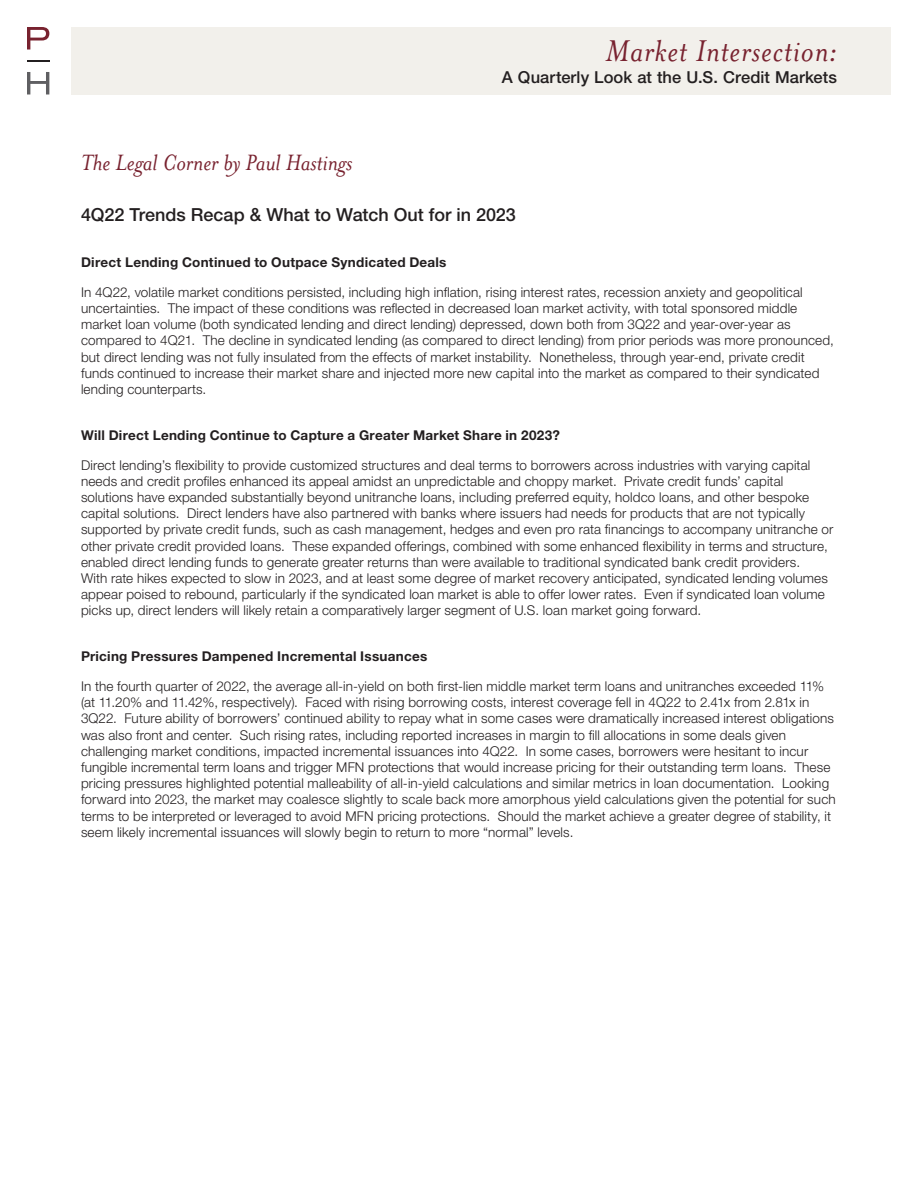
<style>
.page{position:relative;width:918px;height:1188px;background:#fff}
.page>*{position:absolute;margin:0;border:0;box-sizing:border-box;transform-origin:0 0}
.t1{font:italic 34.5px "Mrs Eaves OT";letter-spacing:.025em;color:#78222f}
.AR_Gill_9_12_LISTS{font:italic 25.5px "Mrs Eaves OT";color:#78222f}
.t2{font:500 18px "Helvetica Neue LT Std";color:#231f20}
.t3{font:500 16.5px "Helvetica Neue LT Std";letter-spacing:.005em;color:#231f20}
.t4{font:300 13.5px/16.2px "Helvetica Neue LT Std";letter-spacing:.01em;color:#231f20}
.t5{font:700 13.5px "Helvetica Neue LT Std";letter-spacing:.02em;color:#231f20}
</style>
<div class="page">
<div style="left:72px;top:27px;width:819px;height:67px;background:#f2f0eb"></div>
<svg style="left:27px;top:27px;width:22px;height:23px"></svg>
<svg style="left:27px;top:72px;width:22px;height:22px"></svg>
<svg style="left:27px;top:60px;width:22px;height:1px"></svg>
<h1 class="t1" style="left:605px;top:32px;width:233px">Market Intersection:</h1>
<p class="t3" style="left:502px;top:68px;width:337px">A Quarterly Look at the U.S. Credit Markets</p>
<p class="AR_Gill_9_12_LISTS" style="left:81px;top:149px;width:273px">The Legal Corner by Paul Hastings</p>
<p class="t2" style="left:81px;top:204px;width:436px">4Q22 Trends Recap &amp; What to Watch Out for in 2023</p>
<p class="t5" style="left:81px;top:254px;width:367px">Direct Lending Continued to Outpace Syndicated Deals</p>
<p class="t4" style="left:81px;top:284px;width:754px">In 4Q22, volatile market conditions persisted, including high inflation, rising interest rates, recession anxiety and geopolitical uncertainties. The impact of these conditions was reflected in decreased loan market activity, with total sponsored middle market loan volume (both syndicated lending and direct lending) depressed, down both from 3Q22 and year-over-year as compared to 4Q21. The decline in syndicated lending (as compared to direct lending) from prior periods was more pronounced, but direct lending was not fully insulated from the effects of market instability. Nonetheless, through year-end, private credit funds continued to increase their market share and injected more new capital into the market as compared to their syndicated lending counterparts.</p>
<p class="t5" style="left:81px;top:427px;width:480px">Will Direct Lending Continue to Capture a Greater Market Share in 2023?</p>
<p class="t4" style="left:81px;top:456px;width:754px">Direct lending’s flexibility to provide customized structures and deal terms to borrowers across industries with varying capital needs and credit profiles enhanced its appeal amidst an unpredictable and choppy market. Private credit funds’ capital solutions have expanded substantially beyond unitranche loans, including preferred equity, holdco loans, and other bespoke capital solutions. Direct lenders have also partnered with banks where issuers had needs for products that are not typically supported by private credit funds, such as cash management, hedges and even pro rata financings to accompany unitranche or other private credit provided loans. These expanded offerings, combined with some enhanced flexibility in terms and structure, enabled direct lending funds to generate greater returns than were available to traditional syndicated bank credit providers.<br>With rate hikes expected to slow in 2023, and at least some degree of market recovery anticipated, syndicated lending volumes appear poised to rebound, particularly if the syndicated loan market is able to offer lower rates. Even if syndicated loan volume picks up, direct lenders will likely retain a comparatively larger segment of U.S. loan market going forward.</p>
<p class="t5" style="left:81px;top:648px;width:348px">Pricing Pressures Dampened Incremental Issuances</p>
<p class="t4" style="left:81px;top:678px;width:756px">In the fourth quarter of 2022, the average all-in-yield on both first-lien middle market term loans and unitranches exceeded 11% (at 11.20% and 11.42%, respectively). Faced with rising borrowing costs, interest coverage fell in 4Q22 to 2.41x from 2.81x in 3Q22. Future ability of borrowers’ continued ability to repay what in some cases were dramatically increased interest obligations was also front and center. Such rising rates, including reported increases in margin to fill allocations in some deals given challenging market conditions, impacted incremental issuances into 4Q22. In some cases, borrowers were hesitant to incur fungible incremental term loans and trigger MFN protections that would increase pricing for their outstanding term loans. These pricing pressures highlighted potential malleability of all-in-yield calculations and similar metrics in loan documentation. Looking forward into 2023, the market may coalesce slightly to scale back more amorphous yield calculations given the potential for such terms to be interpreted or leveraged to avoid MFN pricing protections. Should the market achieve a greater degree of stability, it seem likely incremental issuances will slowly begin to return to more “normal” levels.</p>
</div>
